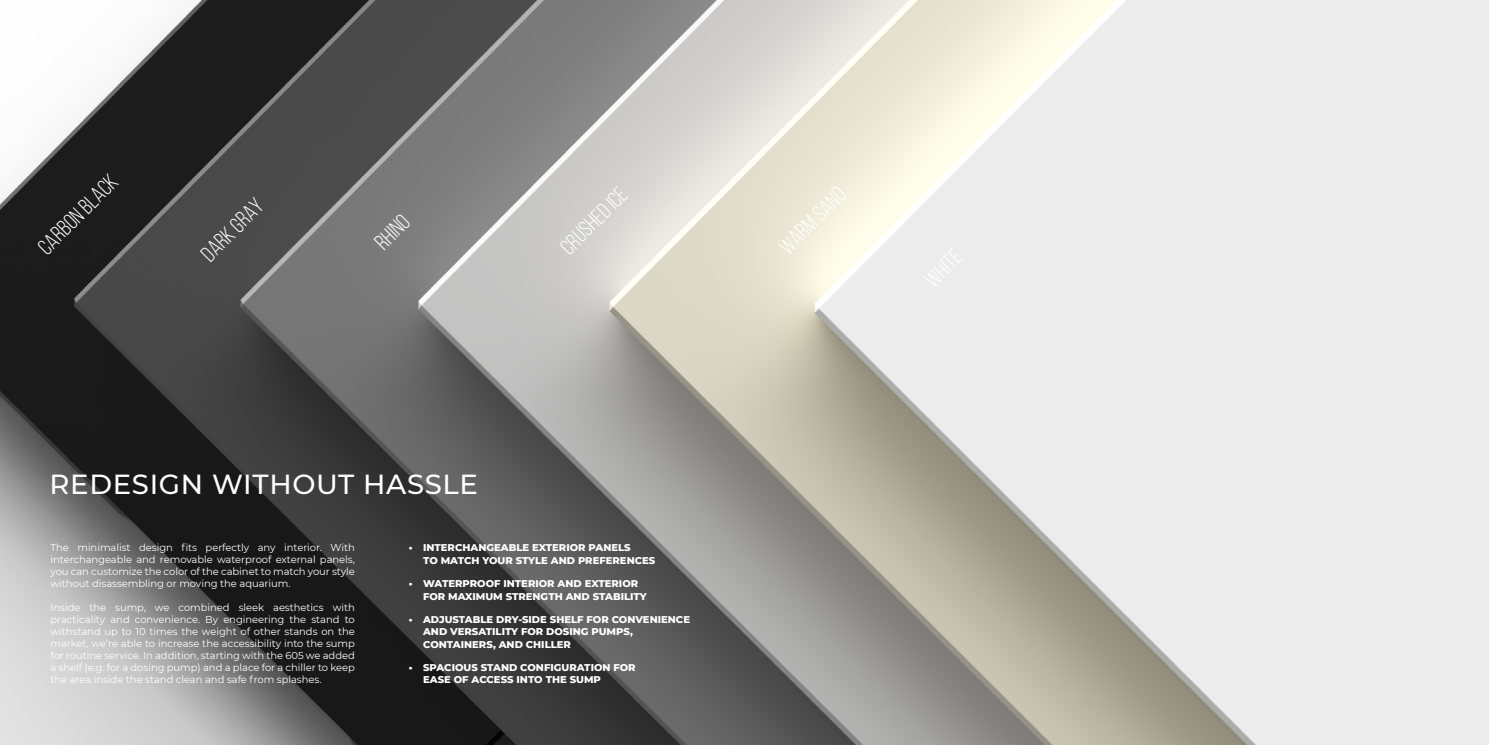
<style>
.page{position:relative;width:1489px;height:745px;background:#fff}
.page>*{position:absolute;margin:0;border:0;box-sizing:border-box;transform-origin:0 0}
.t1{font:500 27.5px "Montserrat";letter-spacing:.025em;color:#fff}
.t2{font:22.5px "Bebas Neue";color:#fff}
.t3{font:10px/12px "Montserrat";letter-spacing:-.005em;color:#fff;text-align:justify}
.t4{font:800 10px/12.5px "Montserrat";color:#fff}
</style>
<div class="page">
<img style="left:0;top:0;width:1488px;height:744px">
<h2 class="t2" style="left:33px;top:241px;width:104px;rotate:-45deg">CARBON BLACK</h2>
<h2 class="t2" style="left:196px;top:248px;width:79px;rotate:-45deg">DARK GRAY</h2>
<h2 class="t2" style="left:370px;top:237px;width:40px;rotate:-45deg">RHINO</h2>
<h2 class="t2" style="left:555px;top:241px;width:86px;rotate:-45deg">CRUSHED ICE</h2>
<h2 class="t2" style="left:774px;top:241px;width:85px;rotate:-45deg">WARM SAND</h2>
<h1 class="t1" style="left:50px;top:464px;width:430px">REDESIGN WITHOUT HASSLE</h1>
<p class="t3" style="left:50px;top:541px;width:306px">The minimalist design fits perfectly any interior. With interchangeable and removable waterproof external panels, you can customize the color of the cabinet to match your style without disassembling or moving the aquarium.</p>
<p class="t3" style="left:50px;top:601px;width:306px">Inside the sump, we combined sleek aesthetics with practicality and convenience. By engineering the stand to withstand up to 10 times the weight of other stands on the market, we’re able to increase the accessibility into the sump for routine service. In addition, starting with the 605 we added a shelf (e.g. for a dosing pump) and a place for a chiller to keep the area inside the stand clean and safe from splashes.</p>
<p class="t4" style="left:423px;top:540px;width:234px;text-indent:-14px">• INTERCHANGEABLE EXTERIOR PANELS<br>TO MATCH YOUR STYLE AND PREFERENCES</p>
<p class="t4" style="left:423px;top:576px;width:225px;text-indent:-14px">• WATERPROOF INTERIOR AND EXTERIOR<br>FOR MAXIMUM STRENGTH AND STABILITY</p>
<p class="t4" style="left:423px;top:612px;width:268px;text-indent:-14px">• ADJUSTABLE DRY-SIDE SHELF FOR CONVENIENCE<br>AND VERSATILITY FOR DOSING PUMPS,<br>CONTAINERS, AND CHILLER</p>
<p class="t4" style="left:423px;top:660px;width:214px;text-indent:-14px">• SPACIOUS STAND CONFIGURATION FOR<br>EASE OF ACCESS INTO THE SUMP</p>
</div>
